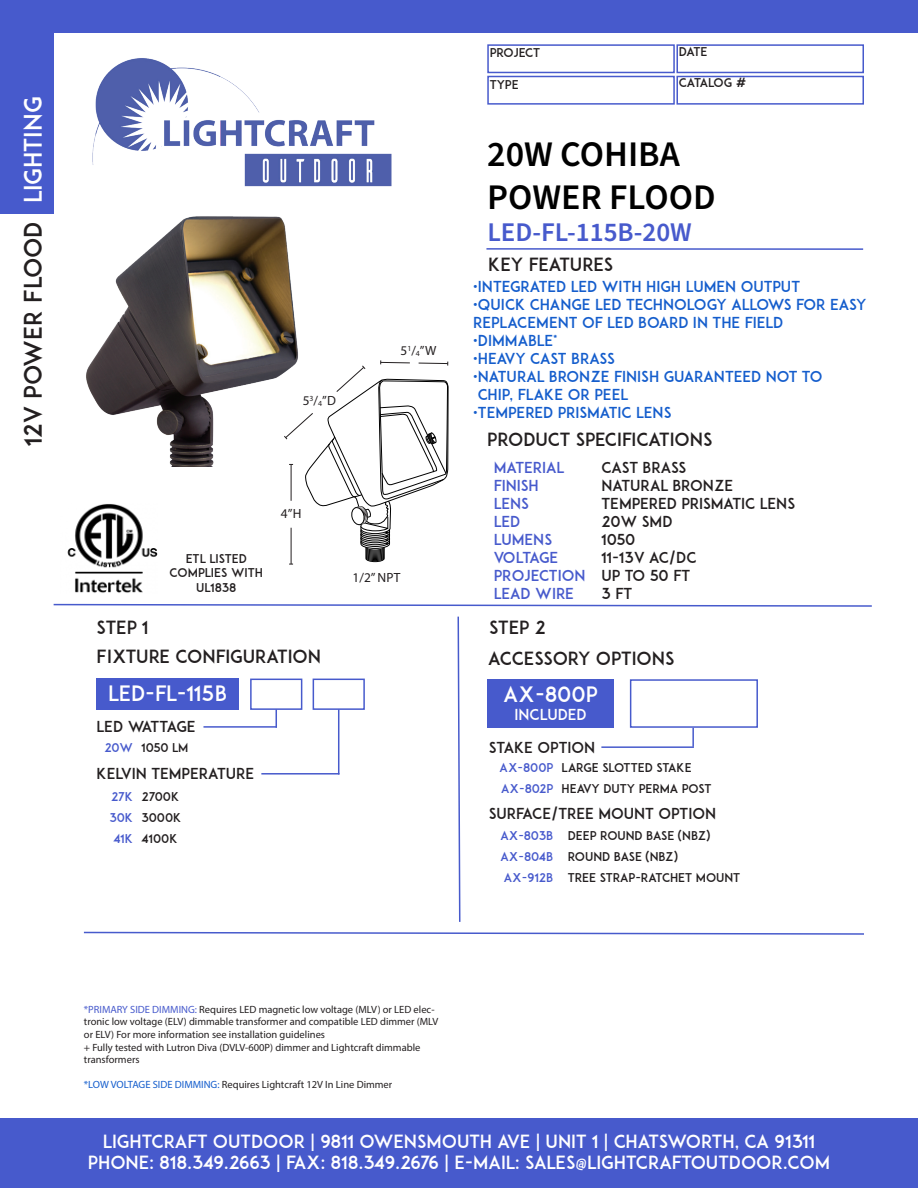
<style>
.page{position:relative;width:918px;height:1188px;background:#fff}
.page>*{position:absolute;margin:0;border:0;box-sizing:border-box;transform-origin:0 0}
.t1{font:600 36px "Source Sans Pro";color:#000}
.t2{font:600 27px "Source Sans Pro";color:#475acc}
.t3{font:24px "ADAM.CGPRO";color:#231f20}
.t4{font:24px "ADAM.CGPRO";color:#fff}
.t5{font:21px "ADAM.CGPRO";color:#fff}
.t6{font:18px "ADAM.CGPRO";color:#fff}
.t7{font:18px "ADAM.CGPRO";color:#231f20}
.t8{font:15px/18px "ADAM.CGPRO";color:#145dcc}
.t9{font:15px "ADAM.CGPRO";color:#231f20}
.t10{font:15px "ADAM.CGPRO";color:#475acc}
.t11{font:15px "ADAM.CGPRO";letter-spacing:-.035em;color:#231f20}
.t12{font:15px "ADAM.CGPRO";color:#fff}
.t13{font:15px "ADAM.CGPRO";letter-spacing:-.06em;color:#475acc}
.t14{font:13.35px "Myriad Pro";color:#231f20}
.t15{font:12px/14.4px "ADAM.CGPRO";color:#231f20;text-align:center}
.t16{font:12px "ADAM.CGPRO";color:#475acc}
.t17{font:12px "ADAM.CGPRO";letter-spacing:-.025em;color:#231f20}
.t18{font:10.5px/12.6px "Myriad Pro";color:#231f20}
.s1{font-size:7.8px}
.s2{color:#475acc}
.s3{color:#145dcc}
</style>
<div class="page">
<div style="left:487px;top:44px;width:188px;height:29px;border:2px solid #475acc"></div>
<div style="left:487px;top:76px;width:188px;height:29px;border:2px solid #475acc"></div>
<div style="left:676px;top:44px;width:188px;height:29px;border:2px solid #475acc"></div>
<div style="left:676px;top:76px;width:188px;height:29px;border:2px solid #475acc"></div>
<div style="left:0;top:1119px;width:918px;height:69px;background:#475acc"></div>
<svg style="left:457px;top:616px;width:4px;height:306px"></svg>
<div style="left:0;top:0;width:918px;height:32px;background:#475acc"></div>
<div style="left:0;top:0;width:54px;height:214px;background:#475acc"></div>
<svg style="left:53px;top:603px;width:819px;height:4px"></svg>
<hr style="left:486px;top:248px;width:377px;height:2px;background:#475acc">
<img style="left:92px;top:58px;width:300px;height:129px">
<svg style="left:83px;top:931px;width:781px;height:4px"></svg>
<img style="left:67px;top:504px;width:91px;height:89px">
<img style="left:86px;top:216px;width:212px;height:250px">
<div style="left:366px;top:556px;width:18px;height:6px;background:#2b2b2b;border-radius:50%"></div>
<div style="left:366px;top:555px;width:18px;height:7px;border:1px solid #000;border-radius:50%"></div>
<div style="left:366px;top:554px;width:18px;height:7px;border:1px solid #000;border-radius:50%"></div>
<div style="left:366px;top:553px;width:18px;height:7px;border:1px solid #000;border-radius:50%"></div>
<div style="left:366px;top:552px;width:18px;height:7px;border:1px solid #000;border-radius:50%"></div>
<div style="left:366px;top:551px;width:18px;height:7px;border:1px solid #000;border-radius:50%"></div>
<div style="left:366px;top:550px;width:18px;height:6px;background:#1f1f1f;border-radius:50%"></div>
<div style="left:366px;top:550px;width:18px;height:7px;border:1px solid #000;border-radius:50%"></div>
<div style="left:366px;top:549px;width:18px;height:6px;border:1px solid #000;border-radius:50%"></div>
<div style="left:366px;top:548px;width:18px;height:6px;border:1px solid #000;border-radius:50%"></div>
<div style="left:366px;top:547px;width:18px;height:6px;border:1px solid #000;border-radius:50%"></div>
<div style="left:366px;top:546px;width:18px;height:6px;border:1px solid #000;border-radius:50%"></div>
<div style="left:366px;top:545px;width:18px;height:6px;border:1px solid #000;border-radius:50%"></div>
<div style="left:366px;top:544px;width:18px;height:6px;border:1px solid #000;border-radius:50%"></div>
<hr style="left:291px;top:528px;width:1px;height:36px;background:#231f20">
<svg style="left:283px;top:360px;width:166px;height:189px"></svg>
<div style="left:97px;top:679px;width:142px;height:31px;background:#475acc"></div>
<svg style="left:276px;top:710px;width:1px;height:16px"></svg>
<div style="left:250px;top:679px;width:52px;height:31px;border:2px solid #475acc"></div>
<hr style="left:203px;top:726px;width:74px;height:2px;background:#475acc">
<hr style="left:338px;top:709px;width:1px;height:66px;background:#475acc">
<div style="left:313px;top:679px;width:52px;height:31px;border:2px solid #475acc"></div>
<hr style="left:261px;top:773px;width:78px;height:2px;background:#475acc">
<div style="left:487px;top:679px;width:127px;height:49px;background:#475acc"></div>
<div style="left:630px;top:679px;width:128px;height:49px;border:2px solid #475acc"></div>
<hr style="left:601px;top:746px;width:93px;height:2px;background:#475acc">
<svg style="left:692px;top:728px;width:2px;height:19px"></svg>
<p class="t4" style="left:18px;top:203px;width:109px;rotate:-90deg">LIGHTING</p>
<p class="t3" style="left:18px;top:446px;width:226px;rotate:-90deg">12V POWER FLOOD</p>
<p class="t14" style="left:303px;top:393px;width:35px">5<sup>3</sup>/<span class="s1">4</span>”D</p>
<p class="t14" style="left:281px;top:506px;width:22px">4”H</p>
<p class="t14" style="left:401px;top:343px;width:37px">5<sup>1</sup>/<span class="s1">4</span>”W</p>
<p class="t7" style="left:97px;top:617px;width:53px">STEP 1</p>
<p class="t15" style="left:186px;top:551px;width:63px">ETL LISTED</p>
<p class="t15" style="left:170px;top:565px;width:95px">COMPLIES WITH<br>UL1838</p>
<p class="t14" style="left:353px;top:570px;width:49px">1/2” NPT</p>
<p class="t7" style="left:97px;top:646px;width:226px">FIXTURE CONFIGURATION</p>
<p class="t5" style="left:108px;top:681px;width:120px">LED-FL-115B</p>
<p class="t11" style="left:97px;top:718px;width:100px">LED WATTAGE</p>
<p class="t16" style="left:104px;top:741px;width:30px">20W</p>
<p class="t15" style="left:141px;top:741px;width:49px">1050 LM</p>
<p class="t16" style="left:111px;top:789px;width:24px">27K</p>
<p class="t16" style="left:109px;top:810px;width:25px">30K</p>
<p class="t16" style="left:113px;top:831px;width:21px">41K</p>
<p class="t9" style="left:97px;top:764px;width:159px">KELVIN TEMPERATURE</p>
<p class="t15" style="left:141px;top:789px;width:39px">2700K</p>
<p class="t15" style="left:141px;top:810px;width:41px">3000K</p>
<p class="t15" style="left:141px;top:831px;width:38px">4100K</p>
<p class="t15" style="left:490px;top:46px;width:52px">PROJECT</p>
<p class="t15" style="left:490px;top:78px;width:30px">TYPE</p>
<p class="t15" style="left:679px;top:44px;width:30px">DATE</p>
<p class="t17" style="left:679px;top:75px;width:69px">CATALOG #</p>
<p class="t1" style="left:487px;top:130px;width:194px">20W COHIBA</p>
<p class="t1" style="left:487px;top:173px;width:230px">POWER FLOOD</p>
<p class="t2" style="left:487px;top:214px;width:206px">LED-FL-115B-20W</p>
<p class="t7" style="left:488px;top:254px;width:127px">KEY FEATURES</p>
<p class="t8" style="left:473px;top:277px;width:328px">•INTEGRATED LED WITH HIGH LUMEN OUTPUT</p>
<p class="t8" style="left:473px;top:295px;width:395px">•QUICK CHANGE LED TECHNOLOGY ALLOWS FOR EASY<br>REPLACEMENT OF LED BOARD IN THE FIELD</p>
<p class="t8" style="left:473px;top:331px;width:86px">•DIMMABLE*</p>
<p class="t8" style="left:473px;top:349px;width:143px">•HEAVY CAST BRASS</p>
<p class="t8" style="left:473px;top:367px;width:351px">•NATURAL BRONZE FINISH GUARANTEED NOT TO</p>
<p class="t8" style="left:478px;top:385px;width:152px">CHIP, FLAKE OR PEEL</p>
<p class="t8" style="left:473px;top:403px;width:200px">•TEMPERED PRISMATIC LENS</p>
<p class="t7" style="left:487px;top:429px;width:227px">PRODUCT SPECIFICATIONS</p>
<p class="t10" style="left:494px;top:458px;width:72px">MATERIAL</p>
<p class="t10" style="left:494px;top:476px;width:47px">FINISH</p>
<p class="t10" style="left:494px;top:494px;width:37px">LENS</p>
<p class="t10" style="left:494px;top:512px;width:28px">LED</p>
<p class="t10" style="left:494px;top:530px;width:60px">LUMENS</p>
<p class="t13" style="left:494px;top:548px;width:66px">VOLTAGE</p>
<p class="t10" style="left:494px;top:566px;width:93px">PROJECTION</p>
<p class="t10" style="left:494px;top:584px;width:82px">LEAD WIRE</p>
<p class="t7" style="left:489px;top:617px;width:58px">STEP 2</p>
<p class="t9" style="left:602px;top:458px;width:86px">CAST BRASS</p>
<p class="t9" style="left:602px;top:476px;width:133px">NATURAL BRONZE</p>
<p class="t9" style="left:602px;top:494px;width:195px">TEMPERED PRISMATIC LENS</p>
<p class="t9" style="left:602px;top:512px;width:72px">20W SMD</p>
<p class="t9" style="left:602px;top:530px;width:35px">1050</p>
<p class="t9" style="left:602px;top:548px;width:97px">11-13V AC/DC</p>
<p class="t9" style="left:602px;top:566px;width:90px">UP TO 50 FT</p>
<p class="t9" style="left:602px;top:584px;width:32px">3 FT</p>
<p class="t7" style="left:488px;top:647px;width:188px">ACCESSORY OPTIONS</p>
<p class="t5" style="left:504px;top:682px;width:95px">AX-800P</p>
<p class="t12" style="left:514px;top:705px;width:74px">INCLUDED</p>
<p class="t9" style="left:489px;top:738px;width:108px">STAKE OPTION</p>
<p class="t16" style="left:500px;top:761px;width:55px">AX-800P</p>
<p class="t16" style="left:501px;top:782px;width:54px">AX-802P</p>
<p class="t15" style="left:562px;top:761px;width:132px">LARGE SLOTTED STAKE</p>
<p class="t15" style="left:562px;top:782px;width:151px">HEAVY DUTY PERMA POST</p>
<p class="t9" style="left:489px;top:805px;width:229px">SURFACE/TREE MOUNT OPTION</p>
<p class="t16" style="left:500px;top:829px;width:54px">AX-803B</p>
<p class="t16" style="left:501px;top:850px;width:54px">AX-804B</p>
<p class="t16" style="left:504px;top:871px;width:51px">AX-912B</p>
<p class="t15" style="left:568px;top:829px;width:144px">DEEP ROUND BASE (NBZ)</p>
<p class="t15" style="left:568px;top:850px;width:112px">ROUND BASE (NBZ)</p>
<p class="t15" style="left:568px;top:871px;width:174px">TREE STRAP-RATCHET MOUNT</p>
<p class="t18" style="left:84px;top:1003px;width:356px"><span class="s2">*PRIMARY SIDE DIMMING:</span> Requires LED magnetic low voltage (MLV) or LED elec&shy;tronic low voltage (ELV) dimmable transformer and compatible LED dimmer (MLV or ELV) For more information see installation guidelines</p>
<p class="t18" style="left:84px;top:1041px;width:338px">+ Fully tested with Lutron Diva (DVLV-600P) dimmer and Lightcraft dimmable transformers</p>
<p class="t18" style="left:84px;top:1078px;width:310px"><span class="s3">*LOW VOLTAGE SIDE DIMMING:</span> Requires Lightcraft 12V In Line Dimmer</p>
<p class="t6" style="left:103px;top:1130px;width:714px">LIGHTCRAFT OUTDOOR | 9811 OWENSMOUTH AVE | UNIT 1 | CHATSWORTH, CA 91311</p>
<p class="t6" style="left:88px;top:1152px;width:744px">PHONE: 818.349.2663 | FAX: 818.349.2676 | E-MAIL: SALES@LIGHTCRAFTOUTDOOR.COM</p>
</div>
